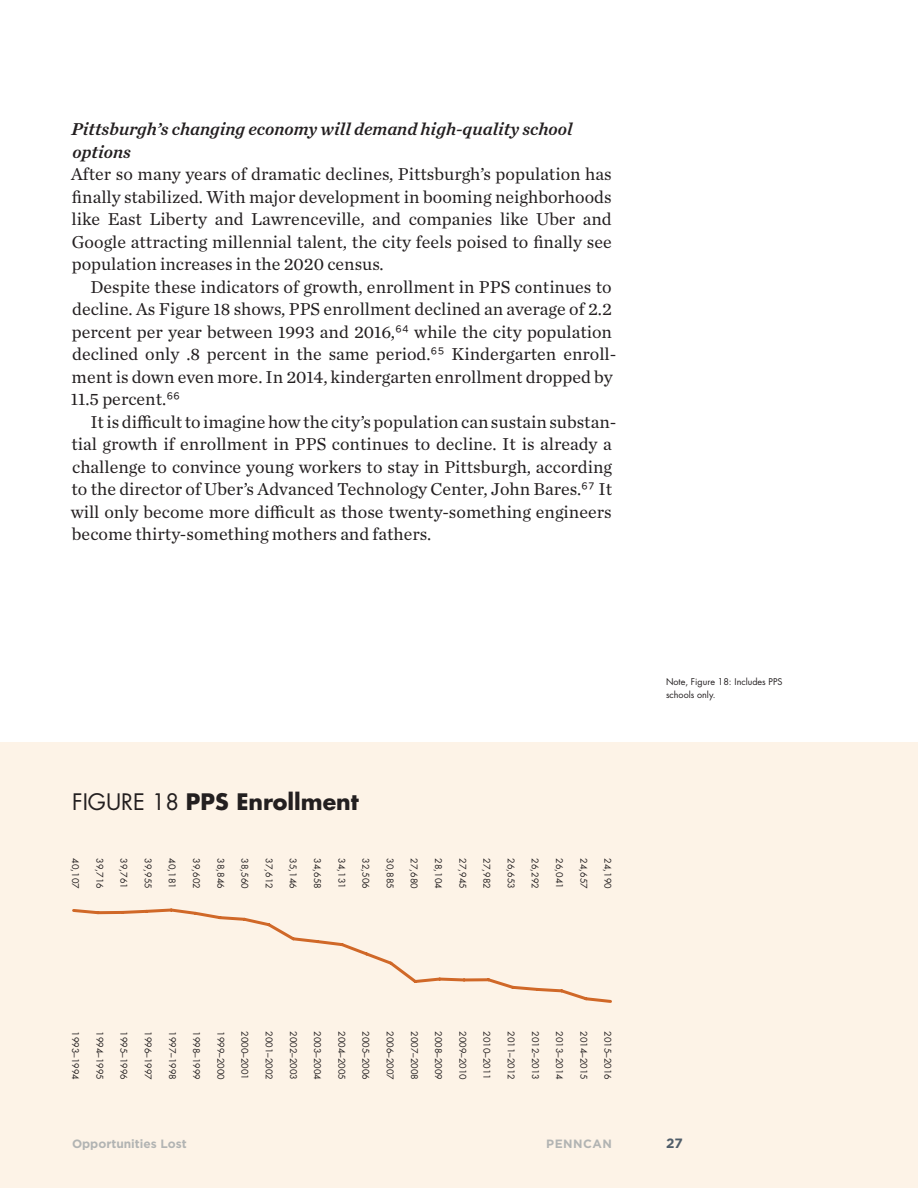
<style>
.page{position:relative;width:918px;height:1188px;background:#fff}
.page>*{position:absolute;margin:0;border:0;box-sizing:border-box;transform-origin:0 0}
.t1{font:700 22.2px "Futura Std";color:#231f20}
.t2{font:18px/22.5px "Chronicle Text G1";color:#231f20}
.t3{font:italic 18px/22.5px "Chronicle Text G1 Semi";color:#231f20}
.t4{font:700 13.5px "Gotham";color:#505d69}
.t5{font:700 12px "Gotham";color:#b2b4b3}
.t6{font:700 12px "Gotham";letter-spacing:.04em;color:#b2b4b3}
.t7{font:9px/12.5px "Futura Std";color:#231f20}
.s1{font-family:"Gotham"}
.s2{font-weight:400}
</style>
<div class="page">
<div style="left:0;top:742px;width:918px;height:446px;background:#fdf3e7"></div>
<svg style="left:72px;top:908px;width:540px;height:95px"></svg>
<p class="t3" style="left:71px;top:117px;width:503px">Pittsburgh’s changing economy will demand high-quality school options</p>
<p class="t2" style="left:71px;top:162px;width:542px;text-align:justify">After so many years of dramatic declines, Pittsburgh’s population has finally stabilized. With major development in booming neighborhoods like East Liberty and Lawrenceville, and companies like Uber and Google attracting millennial talent, the city feels poised to finally see population increases in the 2020 census.</p>
<p class="t2" style="left:71px;top:274px;width:547px;text-indent:20px">Despite these indicators of growth, enrollment in PPS continues to decline. As Figure 18 shows, PPS enrollment declined an average of 2.2 percent per year between 1993 and 2016,<span class="s1">64</span> while the city population declined only .8 percent in the same period.<span class="s1">65</span> Kindergarten enroll&shy;ment is down even more. In 2014, kindergarten enrollment dropped by 11.5 percent.<span class="s1">66</span></p>
<p class="t2" style="left:71px;top:409px;width:547px;text-indent:20px">It is difficult to imagine how the city’s population can sustain substan&shy;tial growth if enrollment in PPS continues to decline. It is already a challenge to convince young workers to stay in Pittsburgh, according to the director of Uber’s Advanced Technology Center, John Bares.<span class="s1">67</span> It will only become more difficult as those twenty-something engineers become thirty-something mothers and fathers.</p>
<p class="t1" style="left:72px;top:787px;width:288px"><span class="s2">FIGURE 18</span> PPS Enrollment</p>
<p class="t7" style="left:82px;top:858px;width:32px;rotate:90deg">40,107</p>
<p class="t7" style="left:106px;top:858px;width:32px;rotate:90deg">39,716</p>
<p class="t7" style="left:130px;top:858px;width:32px;rotate:90deg">39,761</p>
<p class="t7" style="left:154px;top:858px;width:32px;rotate:90deg">39,955</p>
<p class="t7" style="left:178px;top:858px;width:32px;rotate:90deg">40,181</p>
<p class="t7" style="left:203px;top:858px;width:32px;rotate:90deg">39,602</p>
<p class="t7" style="left:227px;top:858px;width:32px;rotate:90deg">38,846</p>
<p class="t7" style="left:251px;top:858px;width:32px;rotate:90deg">38,560</p>
<p class="t7" style="left:275px;top:858px;width:32px;rotate:90deg">37,612</p>
<p class="t7" style="left:299px;top:858px;width:32px;rotate:90deg">35,146</p>
<p class="t7" style="left:324px;top:858px;width:32px;rotate:90deg">34,658</p>
<p class="t7" style="left:348px;top:858px;width:32px;rotate:90deg">34,131</p>
<p class="t7" style="left:372px;top:858px;width:32px;rotate:90deg">32,506</p>
<p class="t7" style="left:396px;top:858px;width:32px;rotate:90deg">30,885</p>
<p class="t7" style="left:420px;top:858px;width:32px;rotate:90deg">27,680</p>
<p class="t7" style="left:445px;top:858px;width:32px;rotate:90deg">28,104</p>
<p class="t7" style="left:469px;top:858px;width:32px;rotate:90deg">27,945</p>
<p class="t7" style="left:493px;top:858px;width:32px;rotate:90deg">27,982</p>
<p class="t7" style="left:517px;top:858px;width:32px;rotate:90deg">26,653</p>
<p class="t7" style="left:541px;top:858px;width:32px;rotate:90deg">26,292</p>
<p class="t7" style="left:566px;top:858px;width:32px;rotate:90deg">26,041</p>
<p class="t7" style="left:590px;top:858px;width:32px;rotate:90deg">24,657</p>
<p class="t7" style="left:614px;top:858px;width:32px;rotate:90deg">24,190</p>
<p class="t7" style="left:666px;top:676px;width:118px">Note, Figure 18: Includes PPS schools only.</p>
<p class="t7" style="left:82px;top:1031px;width:50px;rotate:90deg">1993–1994</p>
<p class="t7" style="left:106px;top:1031px;width:50px;rotate:90deg">1994–1995</p>
<p class="t7" style="left:130px;top:1031px;width:50px;rotate:90deg">1995–1996</p>
<p class="t7" style="left:154px;top:1031px;width:50px;rotate:90deg">1996–1997</p>
<p class="t7" style="left:178px;top:1031px;width:50px;rotate:90deg">1997–1998</p>
<p class="t7" style="left:203px;top:1031px;width:50px;rotate:90deg">1998–1999</p>
<p class="t7" style="left:227px;top:1031px;width:50px;rotate:90deg">1999–2000</p>
<p class="t7" style="left:251px;top:1031px;width:50px;rotate:90deg">2000–2001</p>
<p class="t7" style="left:275px;top:1031px;width:50px;rotate:90deg">2001–2002</p>
<p class="t7" style="left:299px;top:1031px;width:50px;rotate:90deg">2002–2003</p>
<p class="t7" style="left:324px;top:1031px;width:50px;rotate:90deg">2003–2004</p>
<p class="t7" style="left:348px;top:1031px;width:50px;rotate:90deg">2004–2005</p>
<p class="t7" style="left:372px;top:1031px;width:50px;rotate:90deg">2005–2006</p>
<p class="t7" style="left:396px;top:1031px;width:50px;rotate:90deg">2006–2007</p>
<p class="t7" style="left:420px;top:1031px;width:50px;rotate:90deg">2007–2008</p>
<p class="t7" style="left:445px;top:1031px;width:50px;rotate:90deg">2008–2009</p>
<p class="t7" style="left:469px;top:1031px;width:50px;rotate:90deg">2009–2010</p>
<p class="t7" style="left:493px;top:1031px;width:50px;rotate:90deg">2010–2011</p>
<p class="t7" style="left:517px;top:1031px;width:50px;rotate:90deg">2011–2012</p>
<p class="t7" style="left:541px;top:1031px;width:50px;rotate:90deg">2012–2013</p>
<p class="t7" style="left:566px;top:1031px;width:50px;rotate:90deg">2013–2014</p>
<p class="t7" style="left:590px;top:1031px;width:50px;rotate:90deg">2014–2015</p>
<p class="t7" style="left:614px;top:1031px;width:50px;rotate:90deg">2015–2016</p>
<p class="t5" style="left:72px;top:1135px;width:116px">Opportunities Lost</p>
<p class="t6" style="left:546px;top:1135px;width:67px">PENNCAN</p>
<p class="t4" style="left:666px;top:1134px;width:18px">27</p>
</div>
